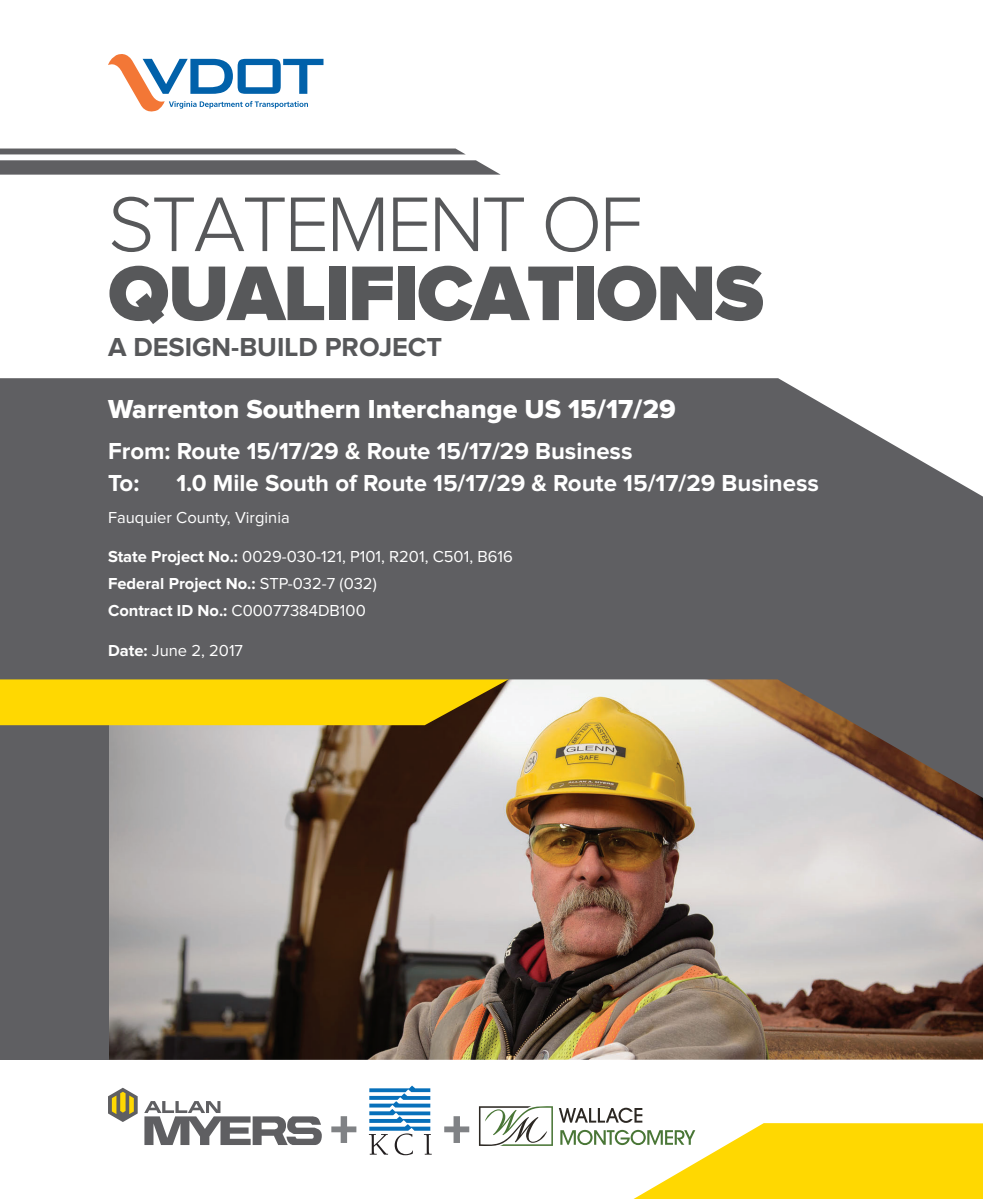
<style>
.page{position:relative;width:983px;height:1199px;background:#fff}
.page>*{position:absolute;margin:0;border:0;box-sizing:border-box;transform-origin:0 0}
.t1{font:900 80.25px "Proxima Nova";letter-spacing:-.02em;color:#57585a}
.t2{font:300 80.25px "Proxima Nova";letter-spacing:-.04em;color:#57585a}
.t3{font:900 55.35px "Proxima Nova";color:#808285}
.t4{font:27px "Proxima Nova Extrabld";color:#fff}
.t5{font:700 27px "Proxima Nova";color:#57585a}
.t6{font:700 24px/31.5px "Proxima Nova";color:#fff}
.t7{font:16.5px/27px "Proxima Nova";color:#fff}
.s1{font-weight:700}
</style>
<div class="page">
<img style="left:108px;top:798px;width:875px;height:262px">
<div style="left:0;top:714px;width:108px;height:346px;background:#5f5f62"></div>
<svg style="left:0;top:148px;width:501px;height:27px"></svg>
<svg style="left:0;top:378px;width:983px;height:420px;background:#7c7769"></svg>
<svg style="left:108px;top:54px;width:215px;height:57px"></svg>
<svg style="left:108px;top:1088px;width:30px;height:34px"></svg>
<svg style="left:144px;top:1101px;width:178px;height:44px"></svg>
<svg style="left:369px;top:1085px;width:63px;height:70px"></svg>
<svg style="left:559px;top:1108px;width:424px;height:91px"></svg>
<svg style="left:479px;top:1106px;width:74px;height:40px"></svg>
<h1 class="t2" style="left:108px;top:180px;width:536px">STATEMENT OF</h1>
<h1 class="t1" style="left:108px;top:246px;width:657px">QUALIFICATIONS</h1>
<h3 class="t5" style="left:108px;top:332px;width:336px">A DESIGN-BUILD PROJECT</h3>
<h3 class="t4" style="left:108px;top:394px;width:569px">Warrenton Southern Interchange US 15/17/29</h3>
<h3 class="t6" style="left:108px;top:436px;width:526px">From: Route 15/17/29 &amp; Route 15/17/29 Business<br>To:</h3>
<h3 class="t6" style="left:176px;top:468px;width:644px">1.0 Mile South of Route 15/17/29 &amp; Route 15/17/29 Business</h3>
<p class="t7" style="left:108px;top:504px;width:183px">Fauquier County, Virginia</p>
<p class="t7" style="left:108px;top:543px;width:406px"><span class="s1">State Project No.:</span> 0029-030-121, P101, R201, C501, B616<br><span class="s1">Federal Project No.:</span> STP-032-7 (032)<br><span class="s1">Contract ID No.:</span> C00077384DB100</p>
<p class="t7" style="left:108px;top:637px;width:137px"><span class="s1">Date:</span> June 2, 2017</p>
<h2 class="t3" style="left:330px;top:1097px;width:30px">+</h2>
<h2 class="t3" style="left:443px;top:1097px;width:30px">+</h2>
</div>
